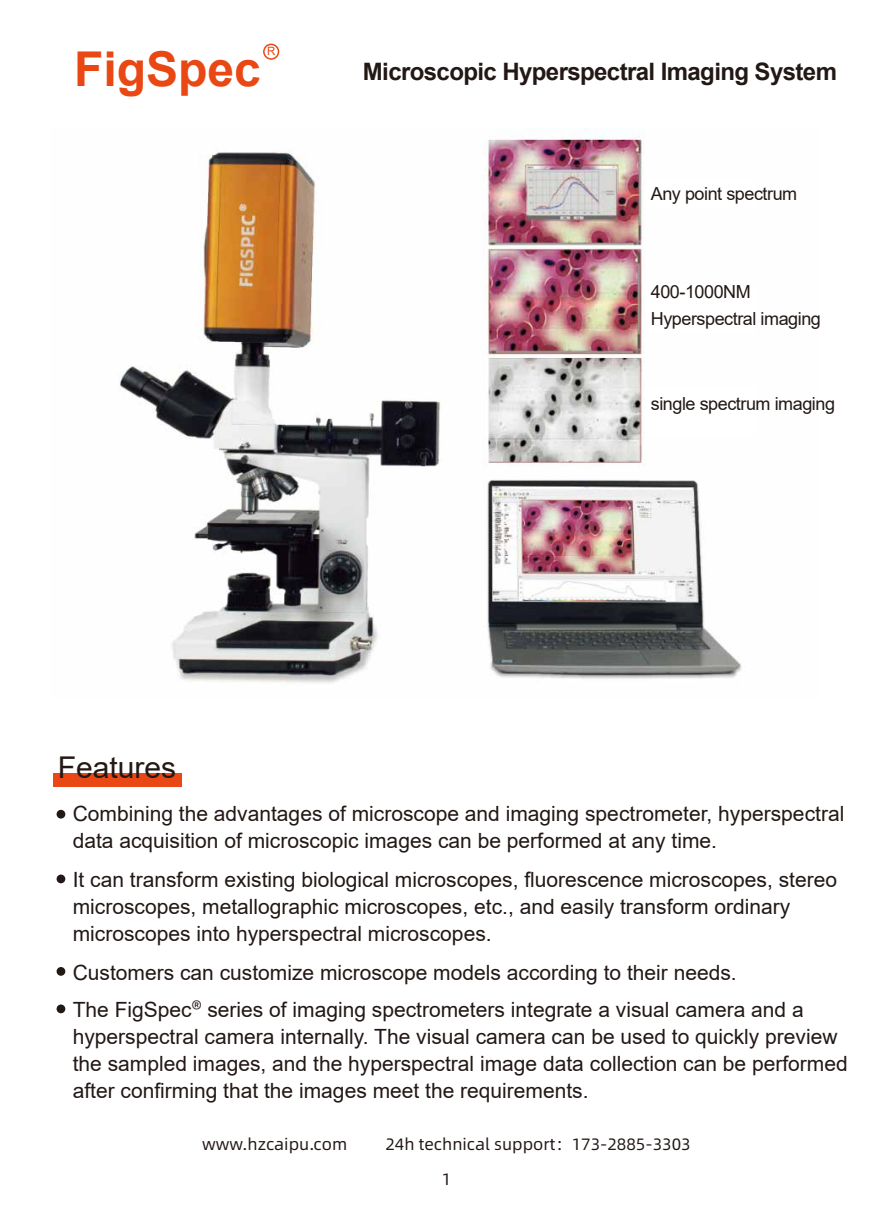
<style>
.page{position:relative;width:893px;height:1212px;background:#fff}
.page>*{position:absolute;margin:0;border:0;box-sizing:border-box;transform-origin:0 0}
.t1{font:700 48px "Arial";color:#e94714}
.t2{font:30px "Arial";color:#221815}
.t3{font:700 24px "Arial";letter-spacing:-.025em;color:#221815}
.t4{font:21px/27px "Arial";color:#221815}
.t5{font:18px/27px "Arial";letter-spacing:-.025em;color:#221815}
.t6{font:16.5px/34.5px "Alibaba Pu Hui Ti R";color:#221815}
.t7{font:11.4px "Arial";color:#e94714}
.s1{font-family:"Source Han Sans CN"}
</style>
<div class="page">
<div style="left:263px;top:44px;width:16px;height:16px;border:2px solid #e94714;border-radius:50%"></div>
<div style="left:57px;top:810px;width:8px;height:8px;background:#221815;border-radius:50%"></div>
<div style="left:57px;top:874px;width:8px;height:9px;background:#221815;border-radius:50%"></div>
<div style="left:57px;top:967px;width:8px;height:9px;background:#221815;border-radius:50%"></div>
<div style="left:57px;top:1004px;width:8px;height:9px;background:#221815;border-radius:50%"></div>
<div style="left:53px;top:773px;width:129px;height:13px;background:#e94714"></div>
<img style="left:119px;top:132px;width:623px;height:551px">
<div style="left:645px;top:181px;width:112px;height:27px;background:#fff"></div>
<div style="left:645px;top:284px;width:110px;height:49px;background:#fff"></div>
<div style="left:645px;top:386px;width:110px;height:48px;background:#fff"></div>
<h1 class="t1" style="left:74px;top:35px;width:188px">FigSpec</h1>
<p class="t7" style="left:267px;top:44px;width:10px">R</p>
<p class="t3" style="left:363px;top:54px;width:476px">Microscopic Hyperspectral Imaging System</p>
<p class="t5" style="left:651px;top:180px;width:148px">Any point spectrum</p>
<p class="t5" style="left:651px;top:278px;width:172px">400-1000NM<br>Hyperspectral imaging</p>
<p class="t5" style="left:651px;top:390px;width:186px">single spectrum imaging</p>
<h2 class="t2" style="left:58px;top:746px;width:120px">Features</h2>
<p class="t4" style="left:73px;top:800px;width:773px">Combining the advantages of microscope and imaging spectrometer, hyperspectral data acquisition of microscopic images can be performed at any time.</p>
<p class="t4" style="left:73px;top:866px;width:766px">It can transform existing biological microscopes, fluorescence microscopes, stereo microscopes, metallographic microscopes, etc., and easily transform ordinary microscopes into hyperspectral microscopes.</p>
<p class="t4" style="left:73px;top:953px;width:733px;line-height:37.3px">Customers can customize microscope models according to their needs.<br>The FigSpec<span class="s1">®</span> series of imaging spectrometers integrate a visual camera and a</p>
<p class="t4" style="left:73px;top:1023px;width:777px">hyperspectral camera internally. The visual camera can be used to quickly preview the sampled images, and the hyperspectral image data collection can be performed after confirming that the images meet the requirements.</p>
<p class="t6" style="left:202px;top:1126px;width:146px">www.hzcaipu.com</p>
<p class="t6" style="left:442px;top:1126px;width:250px;text-indent:-56px">24h technical support：173-2885-3303<br>1</p>
</div>
